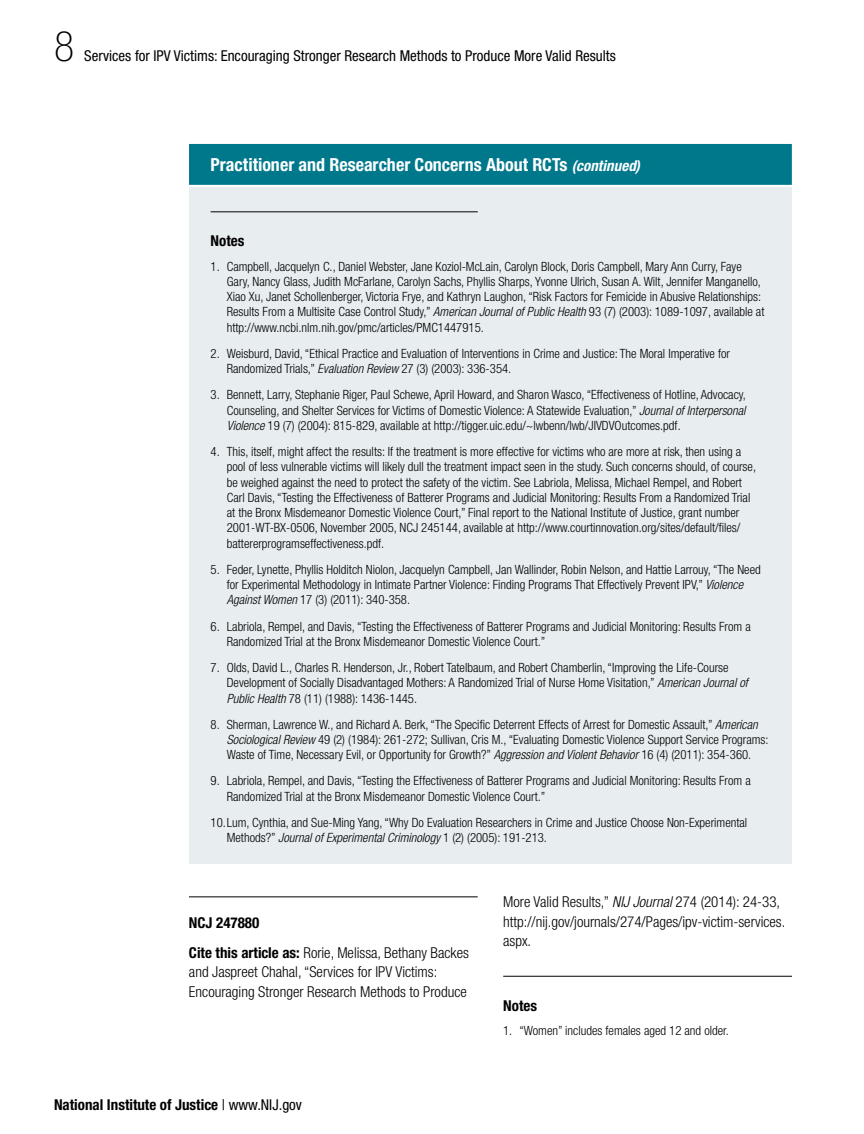
<style>
.page{position:relative;width:864px;height:1134px;background:#fff}
.page>*{position:absolute;margin:0;border:0;box-sizing:border-box;transform-origin:0 0}
.Folio_Left{font:100 condensed 42px "Helvetica Neue LT Std";color:#000}
.t1{font:700 condensed 18px "Helvetica Neue LT Std";color:#fff}
.Body{font:300 condensed 15px/19.5px "Helvetica Neue LT Std";color:#000}
.Folio_Left-2{font:condensed 15px "Helvetica Neue LT Std";color:#000}
.Body-2{font:700 condensed 15px "Helvetica Neue LT Std";color:#000}
.Notes{font:300 condensed 12.75px/15.3px "Helvetica Neue LT Std";color:#000}
.s1{font-style:italic;font-size:15px}
.s2{font-style:italic}
.s3{font-weight:700}
.s4{font-weight:400}
</style>
<div class="page">
<div style="left:189px;top:144px;width:603px;height:720px;background:#e8edf0"></div>
<hr style="left:211px;top:212px;width:267px;height:1px;background:#000">
<hr style="left:189px;top:896px;width:289px;height:1px;background:#000">
<hr style="left:503px;top:976px;width:289px;height:1px;background:#000">
<svg style="left:189px;top:143px;width:603px;height:44px;background:#128194"></svg>
<p class="Folio_Left" style="left:54px;top:23px;width:22px">8</p>
<p class="Folio_Left-2" style="left:84px;top:48px;width:533px">Services for IPV Victims: Encouraging Stronger Research Methods to Produce More Valid Results</p>
<h2 class="t1" style="left:211px;top:154px;width:431px">Practitioner and Researcher Concerns About RCTs <span class="s1">(continued)</span></h2>
<h3 class="Body-2" style="left:211px;top:232px;width:35px">Notes</h3>
<p class="Notes" style="left:227px;top:258px;width:539px;text-indent:-16px">1. Campbell, Jacquelyn C., Daniel Webster, Jane Koziol-McLain, Carolyn Block, Doris Campbell, Mary Ann Curry, Faye Gary, Nancy Glass, Judith McFarlane, Carolyn Sachs, Phyllis Sharps, Yvonne Ulrich, Susan A. Wilt, Jennifer Manganello, Xiao Xu, Janet Schollenberger, Victoria Frye, and Kathryn Laughon, “Risk Factors for Femicide in Abusive Relationships:<br>Results From a Multisite Case Control Study,” <span class="s2">American Journal of Public Health</span> 93 (7) (2003): 1089-1097, available at http://www.ncbi.nlm.nih.gov/pmc/articles/PMC1447915.</p>
<p class="Notes" style="left:227px;top:346px;width:505px;text-indent:-16px">2. Weisburd, David, “Ethical Practice and Evaluation of Interventions in Crime and Justice: The Moral Imperative for<br>Randomized Trials,” <span class="s2">Evaluation Review</span> 27 (3) (2003): 336-354.</p>
<p class="Notes" style="left:227px;top:387px;width:521px;text-align:justify;text-indent:-16px">3. Bennett, Larry, Stephanie Riger, Paul Schewe, April Howard, and Sharon Wasco, “Effectiveness of Hotline, Advocacy, Counseling, and Shelter Services for Victims of Domestic Violence: A Statewide Evaluation,” <span class="s2">Journal of Interpersonal Violence</span> 19 (7) (2004): 815-829, available at http://tigger.uic.edu/~lwbenn/lwb/JIVDVOutcomes.pdf.</p>
<p class="Notes" style="left:227px;top:444px;width:531px;text-indent:-16px">4. This, itself, might affect the results: If the treatment is more effective for victims who are more at risk, then using a pool of less vulnerable victims will likely dull the treatment impact seen in the study. Such concerns should, of course, be weighed against the need to protect the safety of the victim. See Labriola, Melissa, Michael Rempel, and Robert Carl Davis, “Testing the Effectiveness of Batterer Programs and Judicial Monitoring: Results From a Randomized Trial at the Bronx Misdemeanor Domestic Violence Court,” Final report to the National Institute of Justice, grant number 2001-WT-BX-0506, November 2005, NCJ 245144, available at http://www.courtinnovation.org/sites/default/files/ battererprogramseffectiveness.pdf.</p>
<p class="Notes" style="left:227px;top:562px;width:536px;text-indent:-16px">5. Feder, Lynette, Phyllis Holditch Niolon, Jacquelyn Campbell, Jan Wallinder, Robin Nelson, and Hattie Larrouy, “The Need for Experimental Methodology in Intimate Partner Violence: Finding Programs That Effectively Prevent IPV,” <span class="s2">Violence<br>Against Women</span> 17 (3) (2011): 340-358.</p>
<p class="Notes" style="left:227px;top:618px;width:526px;text-indent:-16px">6. Labriola, Rempel, and Davis, “Testing the Effectiveness of Batterer Programs and Judicial Monitoring: Results From a<br>Randomized Trial at the Bronx Misdemeanor Domestic Violence Court.”</p>
<p class="Notes" style="left:227px;top:660px;width:523px;text-indent:-16px">7. Olds, David L., Charles R. Henderson, Jr., Robert Tatelbaum, and Robert Chamberlin, “Improving the Life-Course<br>Development of Socially Disadvantaged Mothers: A Randomized Trial of Nurse Home Visitation,” <span class="s2">American Journal of<br>Public Health</span> 78 (11) (1988): 1436-1445.</p>
<p class="Notes" style="left:227px;top:716px;width:543px;text-indent:-16px">8. Sherman, Lawrence W., and Richard A. Berk, “The Specific Deterrent Effects of Arrest for Domestic Assault,” <span class="s2">American<br>Sociological Review</span> 49 (2) (1984): 261-272; Sullivan, Cris M., “Evaluating Domestic Violence Support Service Programs:<br>Waste of Time, Necessary Evil, or Opportunity for Growth?” <span class="s2">Aggression and Violent Behavior</span> 16 (4) (2011): 354-360.</p>
<p class="Notes" style="left:227px;top:773px;width:526px;text-indent:-16px">9. Labriola, Rempel, and Davis, “Testing the Effectiveness of Batterer Programs and Judicial Monitoring: Results From a<br>Randomized Trial at the Bronx Misdemeanor Domestic Violence Court.”</p>
<p class="Notes" style="left:227px;top:814px;width:522px;text-indent:-16px">10.Lum, Cynthia, and Sue-Ming Yang, “Why Do Evaluation Researchers in Crime and Justice Choose Non-Experimental<br>Methods?” <span class="s2">Journal of Experimental Criminology</span> 1 (2) (2005): 191-213.</p>
<p class="Body-2" style="left:189px;top:913px;width:72px">NCJ 247880</p>
<p class="Body" style="left:189px;top:943px;width:282px"><span class="s3">Cite this article as:</span> Rorie, Melissa, Bethany Backes and Jaspreet Chahal, “Services for IPV Victims:<br>Encouraging Stronger Research Methods to Produce</p>
<p class="Body" style="left:503px;top:892px;width:284px">More Valid Results,” <span class="s2">NIJ Journal</span> 274 (2014): 24-33, http://nij.gov/journals/274/Pages/ipv-victim-services. aspx.</p>
<h3 class="Body-2" style="left:503px;top:996px;width:35px">Notes</h3>
<p class="Notes" style="left:503px;top:1023px;width:227px">1. “Women” includes females aged 12 and older.</p>
<p class="Body-2" style="left:54px;top:1095px;width:250px">National Institute of Justice <span class="s4">| www.NIJ.gov</span></p>
</div>
